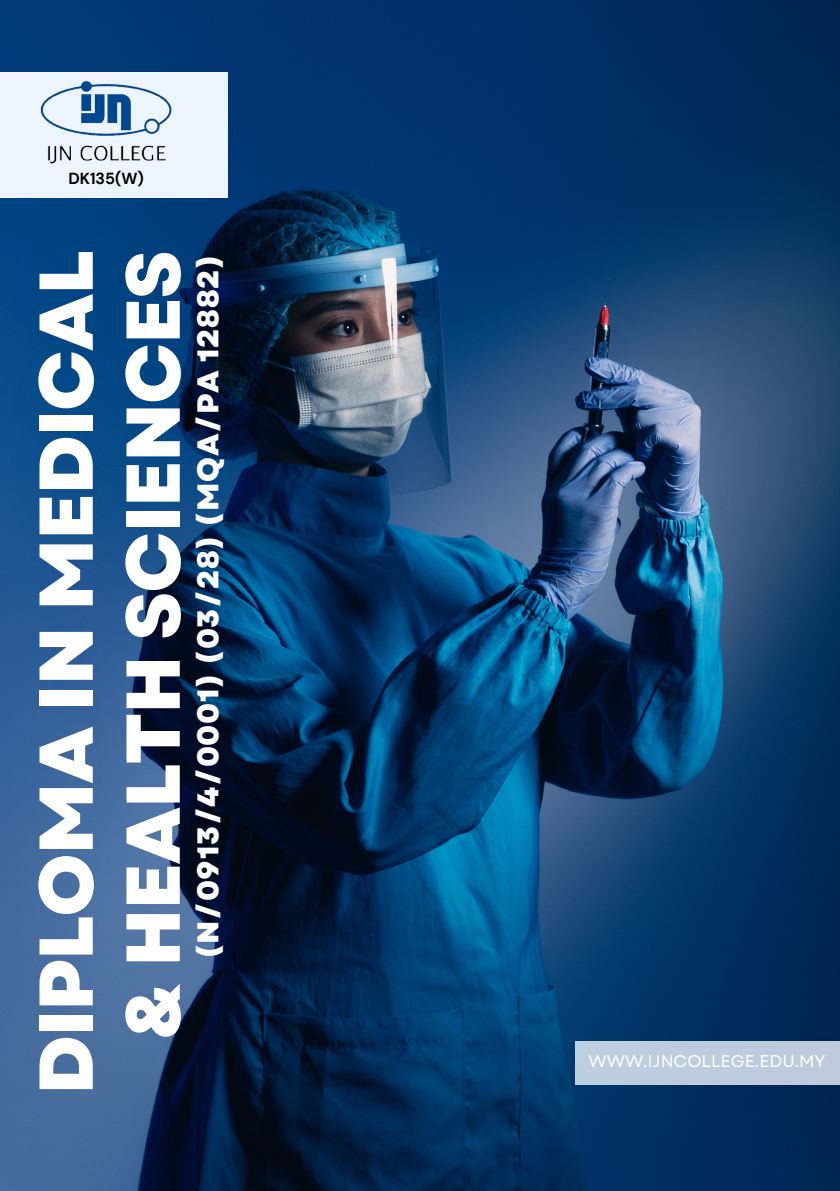
<style>
.page{position:relative;width:840px;height:1191px;background:#fff}
.page>*{position:absolute;margin:0;border:0;box-sizing:border-box;transform-origin:0 0}
.t1{font:800 76px/87px "Garet";letter-spacing:-.015em;color:#fff;text-align:right}
.t2{font:800 30px "Garet";letter-spacing:.025em;color:#fff}
.t3{font:17px "Garet";color:#fff}
.t4{font:700 16px "DM Sans";color:#000}
</style>
<div class="page">
<img style="left:0;top:0;width:840px;height:1191px">
<div style="left:575px;top:1041px;width:265px;height:43px;background:#bdcddf"></div>
<div style="left:0;top:72px;width:228px;height:126px;background:#ecf5ff"></div>
<img style="left:21px;top:36px;width:171px;height:171px">
<p class="t4" style="left:69px;top:168px;width:77px">DK135(W)</p>
<p class="t1" style="left:23px;top:1095px;width:846px;rotate:-90deg">DIPLOMA IN MEDICAL &amp; HEALTH SCIENCES</p>
<p class="t2" style="left:186px;top:959px;width:707px;rotate:-90deg">(N/0913/4/0001) (03/28) (MQA/PA 12882)</p>
<p class="t3" style="left:589px;top:1048px;width:238px">WWW.IJNCOLLEGE.EDU.MY</p>
</div>
